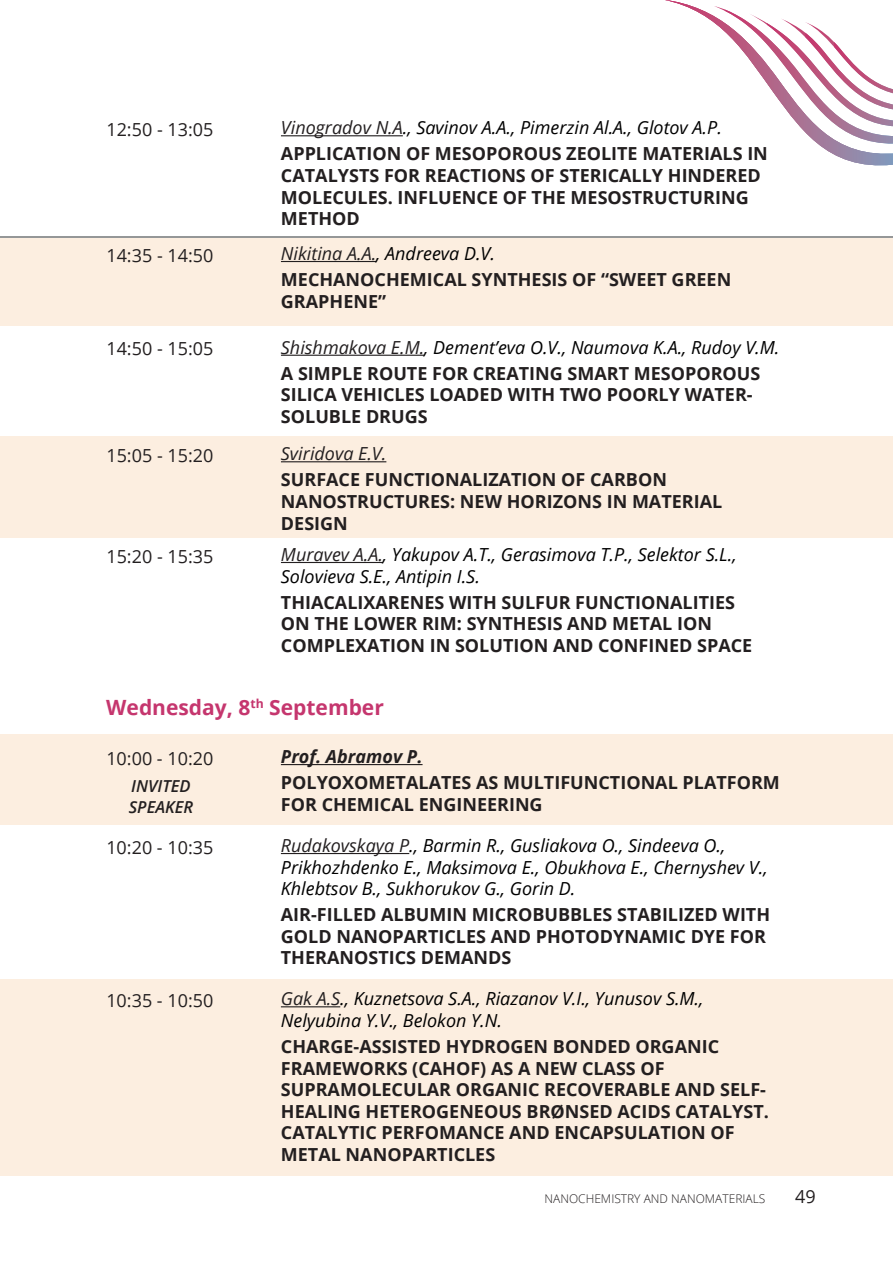
<style>
.page{position:relative;width:893px;height:1263px;background:#fff}
.page>*{position:absolute;margin:0;border:0;box-sizing:border-box;transform-origin:0 0}
.t1{font:700 21px "Open Sans";color:#c5366e}
.t2{font:700 18px/21.6px "Open Sans";color:#231f20}
.t3{font:italic 18px/21.6px "Open Sans";color:#000}
.t4{font:18px "Open Sans";color:#231f20}
.t5{font:italic 700 18px "Open Sans";color:#231f20}
.t6{font:italic 18px "Open Sans";color:#231f20}
.t7{font:italic 600 16.5px "Open Sans";color:#231f20}
.t8{font:300 12px "Open Sans";color:#231f20}
.s1{color:#231f20}
</style>
<div class="page">
<svg style="left:665px;top:0;width:228px;height:166px"></svg>
<hr style="left:0;top:337px;width:1px;height:91px;background:#ee8d32">
<hr style="left:0;top:580px;width:1px;height:91px;background:#ee8d32">
<div style="left:0;top:734px;width:893px;height:91px;background:#fceee0"></div>
<div style="left:0;top:980px;width:893px;height:196px;background:#fceee0"></div>
<hr style="left:281px;top:764px;width:142px;height:1px;background:#231f20">
<hr style="left:281px;top:1006px;width:59px;height:1px;background:#231f20">
<hr style="left:281px;top:853px;width:128px;height:1px;background:#231f20">
<hr style="left:281px;top:135px;width:122px;height:1px;background:#231f20">
<hr style="left:281px;top:355px;width:143px;height:1px;background:#231f20">
<hr style="left:281px;top:562px;width:102px;height:1px;background:#231f20">
<div style="left:0;top:236px;width:893px;height:89px;background:#fceee0"></div>
<div style="left:0;top:436px;width:893px;height:102px;background:#fceee0"></div>
<hr style="left:0;top:236px;width:893px;height:1px;background:#959798">
<hr style="left:281px;top:261px;width:95px;height:1px;background:#231f20">
<hr style="left:281px;top:461px;width:105px;height:1px;background:#231f20">
<p class="t4" style="left:106px;top:117px;width:109px">12:50 - 13:05</p>
<p class="t3" style="left:281px;top:117px;width:442px"><span class="s1">Vinogradov N.A</span>., Savinov A.A., Pimerzin Al.A., Glotov A.P.</p>
<p class="t2" style="left:281px;top:142px;width:488px">APPLICATION OF MESOPOROUS ZEOLITE MATERIALS IN CATALYSTS FOR REACTIONS OF STERICALLY HINDERED MOLECULES. INFLUENCE OF THE MESOSTRUCTURING METHOD</p>
<p class="t4" style="left:106px;top:243px;width:109px">14:35 - 14:50</p>
<p class="t3" style="left:281px;top:242px;width:216px"><span class="s1">Nikitina A.A.</span>, Andreeva D.V.</p>
<p class="t2" style="left:281px;top:268px;width:452px">MECHANOCHEMICAL SYNTHESIS OF “SWEET GREEN<br>GRAPHENE”</p>
<p class="t4" style="left:106px;top:337px;width:109px">14:50 - 15:05</p>
<p class="t3" style="left:281px;top:336px;width:500px"><span class="s1">Shishmakova E.M.</span>, Dement’eva O.V., Naumova K.A., Rudoy V.M.</p>
<p class="t2" style="left:281px;top:362px;width:481px">A SIMPLE ROUTE FOR CREATING SMART MESOPOROUS<br>SILICA VEHICLES LOADED WITH TWO POORLY WATER-<br>SOLUBLE DRUGS</p>
<p class="t4" style="left:106px;top:443px;width:109px">15:05 - 15:20</p>
<p class="t6" style="left:281px;top:442px;width:107px">Sviridova E.V.</p>
<p class="t2" style="left:281px;top:468px;width:443px">SURFACE FUNCTIONALIZATION OF CARBON<br>NANOSTRUCTURES: NEW HORIZONS IN MATERIAL<br>DESIGN</p>
<p class="t4" style="left:106px;top:544px;width:109px">15:20 - 15:35</p>
<p class="t3" style="left:281px;top:543px;width:457px"><span class="s1">Muravev A.A.</span>, Yakupov A.T., Gerasimova T.P., Selektor S.L.,<br>Solovieva S.E., Antipin I.S.</p>
<p class="t2" style="left:281px;top:591px;width:473px">THIACALIXARENES WITH SULFUR FUNCTIONALITIES<br>ON THE LOWER RIM: SYNTHESIS AND METAL ION<br>COMPLEXATION IN SOLUTION AND CONFINED SPACE</p>
<p class="t1" style="left:106px;top:693px;width:279px">Wednesday, 8<sup>th</sup> September</p>
<p class="t5" style="left:281px;top:744px;width:143px">Prof. Abramov P.</p>
<p class="t2" style="left:281px;top:771px;width:501px">POLYOXOMETALATES AS MULTIFUNCTIONAL PLATFORM<br>FOR CHEMICAL ENGINEERING</p>
<p class="t4" style="left:106px;top:746px;width:109px">10:00 - 10:20</p>
<p class="t7" style="left:131px;top:775px;width:61px">INVITED</p>
<p class="t7" style="left:129px;top:796px;width:66px">SPEAKER</p>
<p class="t4" style="left:106px;top:835px;width:109px">10:20 - 10:35</p>
<p class="t4" style="left:106px;top:988px;width:109px">10:35 - 10:50</p>
<p class="t3" style="left:281px;top:834px;width:488px"><span class="s1">Rudakovskaya P</span>., Barmin R., Gusliakova O., Sindeeva O.,<br>Prikhozhdenko E., Maksimova E., Obukhova E., Chernyshev V.,<br>Khlebtsov B., Sukhorukov G., Gorin D.</p>
<p class="t2" style="left:281px;top:903px;width:491px">AIR-FILLED ALBUMIN MICROBUBBLES STABILIZED WITH<br>GOLD NANOPARTICLES AND PHOTODYNAMIC DYE FOR<br>THERANOSTICS DEMANDS</p>
<p class="t3" style="left:281px;top:988px;width:424px"><span class="s1">Gak A.S</span>., Kuznetsova S.A., Riazanov V.I., Yunusov S.M.,<br>Nelyubina Y.V., Belokon Y.N.</p>
<p class="t2" style="left:281px;top:1035px;width:489px">CHARGE-ASSISTED HYDROGEN BONDED ORGANIC FRAMEWORKS (CAHOF) AS A NEW CLASS OF SUPRAMOLECULAR ORGANIC RECOVERABLE AND SELF-HEALING HETEROGENEOUS BRØNSED ACIDS CATALYST.<br>CATALYTIC PERFOMANCE AND ENCAPSULATION OF METAL NANOPARTICLES</p>
<p class="t8" style="left:545px;top:1191px;width:222px">NANOCHEMISTRY AND NANOMATERIALS</p>
<p class="t4" style="left:795px;top:1184px;width:22px">49</p>
</div>
